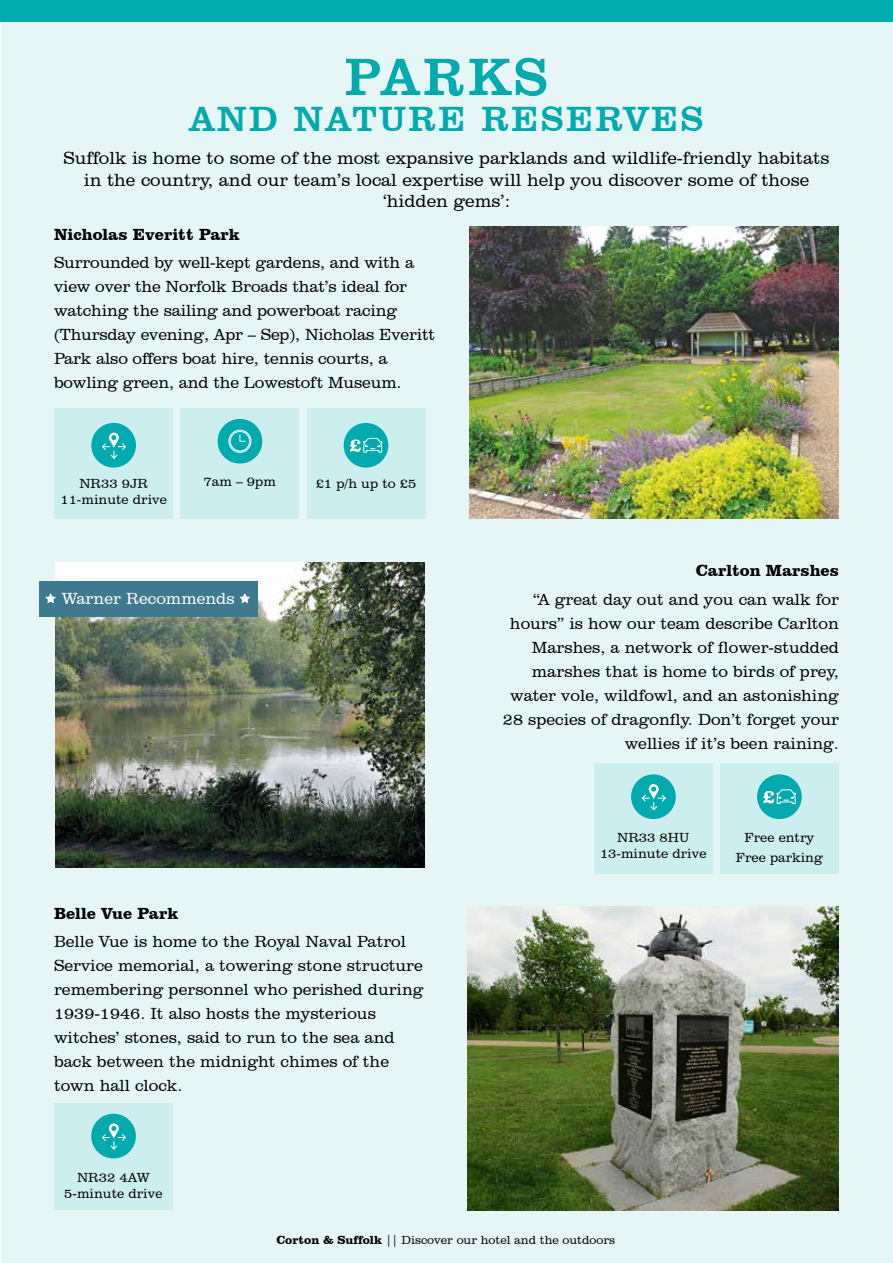
<style>
.page{position:relative;width:893px;height:1263px;background:#fff}
.page>*{position:absolute;margin:0;border:0;box-sizing:border-box;transform-origin:0 0}
.t1{font:54px "Clarendon BT";letter-spacing:.06em;color:#00aaad}
.t2{font:36px "Clarendon BT";letter-spacing:.06em;color:#00aaad}
.t3{font:300 18px/21.6px "Clarendon BT";color:#000;text-align:center}
.t4{font:300 16.5px/24px "Clarendon BT";color:#000}
.t5{font:700 16.5px "Clarendon BT";color:#000}
.t6{font:300 16.5px "Clarendon BT";color:#fff}
.t7{font:300 13.5px/16.2px "Clarendon BT";color:#000;text-align:center}
.t8{font:300 12px "Clarendon BT";color:#000}
.s1{font-weight:700}
</style>
<div class="page">
<div style="left:1px;top:0;width:892px;height:1263px;background:#e6f6f6"></div>
<div style="left:54px;top:408px;width:119px;height:110px;background:#cceeef"></div>
<div style="left:307px;top:408px;width:118px;height:110px;background:#cceeef"></div>
<div style="left:594px;top:764px;width:119px;height:110px;background:#cceeef"></div>
<div style="left:720px;top:764px;width:119px;height:110px;background:#cceeef"></div>
<div style="left:54px;top:1103px;width:119px;height:107px;background:#cceeef"></div>
<img style="left:470px;top:227px;width:369px;height:291px">
<div style="left:91px;top:423px;width:45px;height:45px;background:#00aaad;border-radius:50%"></div>
<svg style="left:102px;top:433px;width:24px;height:26px"></svg>
<div style="left:344px;top:423px;width:44px;height:45px;background:#00aaad;border-radius:50%"></div>
<svg style="left:350px;top:438px;width:33px;height:15px"></svg>
<img style="left:468px;top:906px;width:371px;height:304px">
<img style="left:55px;top:563px;width:369px;height:305px">
<div style="left:631px;top:774px;width:45px;height:45px;background:#00aaad;border-radius:50%"></div>
<svg style="left:641px;top:784px;width:25px;height:26px"></svg>
<div style="left:91px;top:1114px;width:45px;height:44px;background:#00aaad;border-radius:50%"></div>
<svg style="left:102px;top:1123px;width:24px;height:27px"></svg>
<div style="left:757px;top:774px;width:45px;height:45px;background:#00aaad;border-radius:50%"></div>
<svg style="left:763px;top:790px;width:33px;height:14px"></svg>
<div style="left:1px;top:0;width:892px;height:21px;background:#00aaad"></div>
<div style="left:39px;top:581px;width:218px;height:35px;background:#3f798f"></div>
<svg style="left:45px;top:593px;width:11px;height:10px"></svg>
<svg style="left:239px;top:593px;width:11px;height:10px"></svg>
<div style="left:180px;top:408px;width:119px;height:110px;background:#cceeef"></div>
<div style="left:218px;top:419px;width:44px;height:45px;background:#00aaad;border-radius:50%"></div>
<svg style="left:228px;top:429px;width:24px;height:24px"></svg>
<h1 class="t1" style="left:345px;top:43px;width:205px">PARKS</h1>
<h2 class="t2" style="left:189px;top:96px;width:516px">AND NATURE RESERVES</h2>
<p class="t3" style="left:64px;top:147px;width:767px">Suffolk is home to some of the most expansive parklands and wildlife-friendly habitats in the country, and our team’s local expertise will help you discover some of those ‘hidden gems’:</p>
<p class="t5" style="left:54px;top:224px;width:187px">Nicholas Everitt Park</p>
<p class="t4" style="left:54px;top:250px;width:383px">Surrounded by well-kept gardens, and with a view over the Norfolk Broads that’s ideal for watching the sailing and powerboat racing (Thursday evening, Apr – Sep), Nicholas Everitt Park also offers boat hire, tennis courts, a bowling green, and the Lowestoft Museum.</p>
<p class="t7" style="left:204px;top:473px;width:74px">7am – 9pm</p>
<p class="t7" style="left:60px;top:475px;width:108px">NR33 9JR<br>11-minute drive</p>
<p class="t7" style="left:316px;top:475px;width:102px">£1 p/h up to £5</p>
<p class="t6" style="left:62px;top:588px;width:174px">Warner Recommends</p>
<p class="t5" style="left:54px;top:903px;width:126px">Belle Vue Park</p>
<p class="t4" style="left:54px;top:929px;width:371px">Belle Vue is home to the Royal Naval Patrol Service memorial, a towering stone structure remembering personnel who perished during 1939-1946. It also hosts the mysterious witches’ stones, said to run to the sea and back between the midnight chimes of the town hall clock.</p>
<p class="t7" style="left:64px;top:1169px;width:100px">NR32 4AW<br>5-minute drive</p>
<p class="t5" style="left:696px;top:560px;width:145px">Carlton Marshes</p>
<p class="t4" style="left:503px;top:587px;width:338px;text-align:right">“A great day out and you can walk for hours” is how our team describe Carlton Marshes, a network of flower-studded marshes that is home to birds of prey, water vole, wildfowl, and an astonishing 28 species of dragonfly. Don’t forget your wellies if it’s been raining.</p>
<p class="t7" style="left:600px;top:829px;width:108px">NR33 8HU<br>13-minute drive</p>
<p class="t7" style="left:736px;top:827px;width:89px;line-height:20.4px">Free entry<br>Free parking</p>
<p class="t8" style="left:276px;top:1232px;width:340px"><span class="s1">Corton &amp; Suffolk</span> || Discover our hotel and the outdoors</p>
</div>
